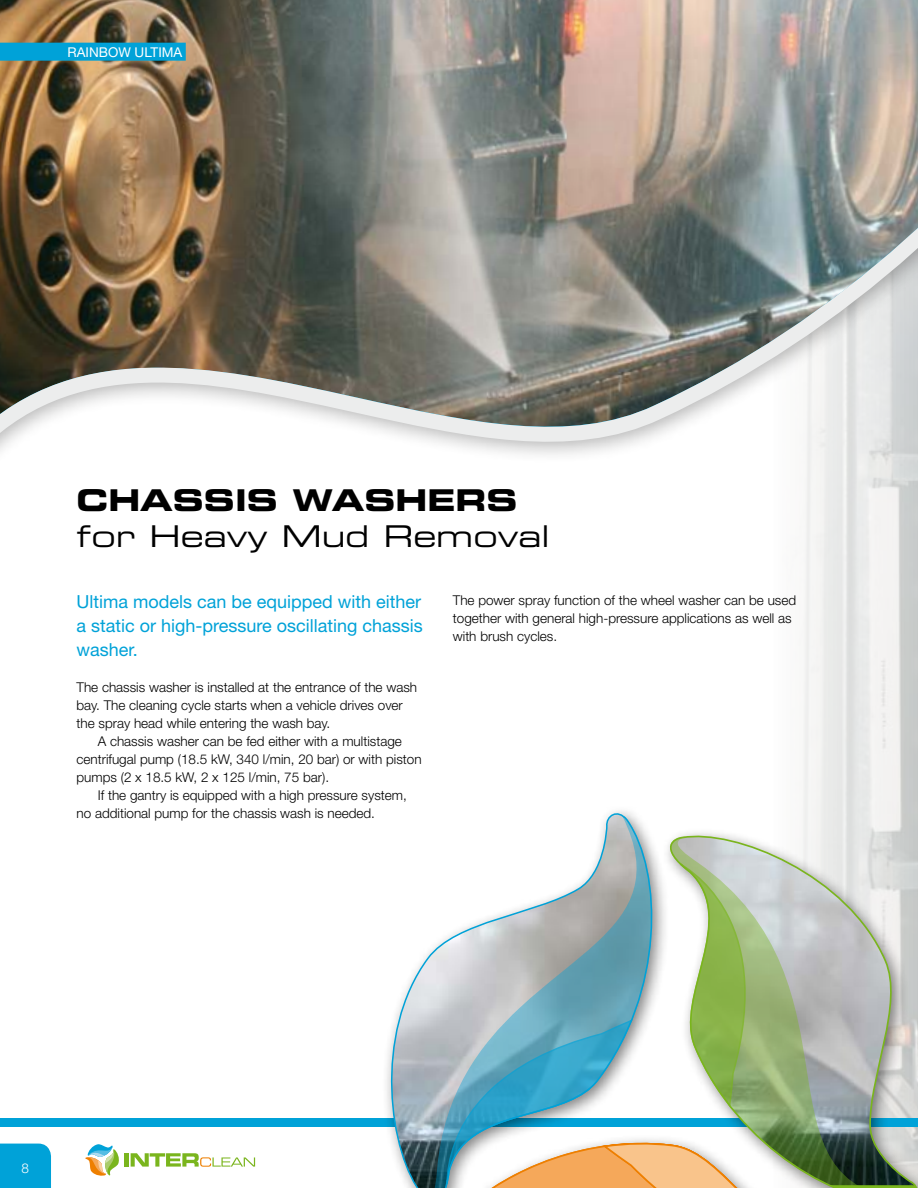
<style>
.page{position:relative;width:918px;height:1188px;background:#fff}
.page>*{position:absolute;margin:0;border:0;box-sizing:border-box;transform-origin:0 0}
.t1{font:30px "Eurostile LT Std Ex 2";color:#000}
.t2{font:30px "Eurostile LT Std Bold Ex 2";color:#000}
.t3{font:18px/24px "Helvetica Neue LT Std";color:#00a2d8;text-align:justify}
.t4{font:300 13.5px/18px "Helvetica Neue LT Std";color:#000}
.t5{font:13.5px "Helvetica Neue LT Std";color:#fff}
.t6{font:300 13.5px "Helvetica Neue LT Std";color:#fff}
</style>
<div class="page">
<img style="left:803px;top:565px;width:115px;height:260px">
<img style="left:0;top:0;width:918px;height:562px">
<div style="left:0;top:43px;width:186px;height:18px;background:#00a2d8"></div>
<div style="left:0;top:1144px;width:51px;height:44px;background:#00a2d8"></div>
<div style="left:0;top:1118px;width:918px;height:9px;background:#00a2d8"></div>
<svg style="left:85px;top:1144px;width:34px;height:32px"></svg>
<div style="left:124px;top:1153px;width:5px;height:14px;background:#7ab51d"></div>
<svg style="left:131px;top:1153px;width:124px;height:14px"></svg>
<svg style="left:670px;top:835px;width:248px;height:353px;background:#c0c7c2"></svg>
<svg style="left:386px;top:810px;width:246px;height:378px"></svg>
<svg style="left:416px;top:814px;width:242px;height:374px"></svg>
<svg style="left:427px;top:862px;width:438px;height:326px"></svg>
<p class="t5" style="left:68px;top:44px;width:116px">RAINBOW ULTIMA</p>
<h1 class="t2" style="left:77px;top:480px;width:61px">CHASSIS</h1>
<h1 class="t2" style="left:293px;top:480px;width:71px">WASHERS</h1>
<h1 class="t1" style="left:77px;top:516px;width:475px">for Heavy Mud Removal</h1>
<h2 class="t3" style="left:77px;top:589px;width:348px">Ultima models can be equipped with either a static or high-pressure oscillating chassis washer.</h2>
<p class="t4" style="left:77px;top:678px;width:342px">The chassis washer is installed at the entrance of the wash bay. The cleaning cycle starts when a vehicle drives over the spray head while entering the wash bay.</p>
<p class="t4" style="left:77px;top:732px;width:347px;text-indent:21px">A chassis washer can be fed either with a multistage centrifugal pump (18.5 kW, 340 l/min, 20 bar) or with piston pumps (2 x 18.5 kW, 2 x 125 l/min, 75 bar).</p>
<p class="t4" style="left:77px;top:786px;width:332px;text-indent:21px">If the gantry is equipped with a high pressure system, no additional pump for the chassis wash is needed.</p>
<p class="t4" style="left:453px;top:591px;width:345px">The power spray function of the wheel washer can be used together with general high-pressure applications as well as with brush cycles.</p>
<p class="t6" style="left:21px;top:1160px;width:9px">8</p>
</div>
